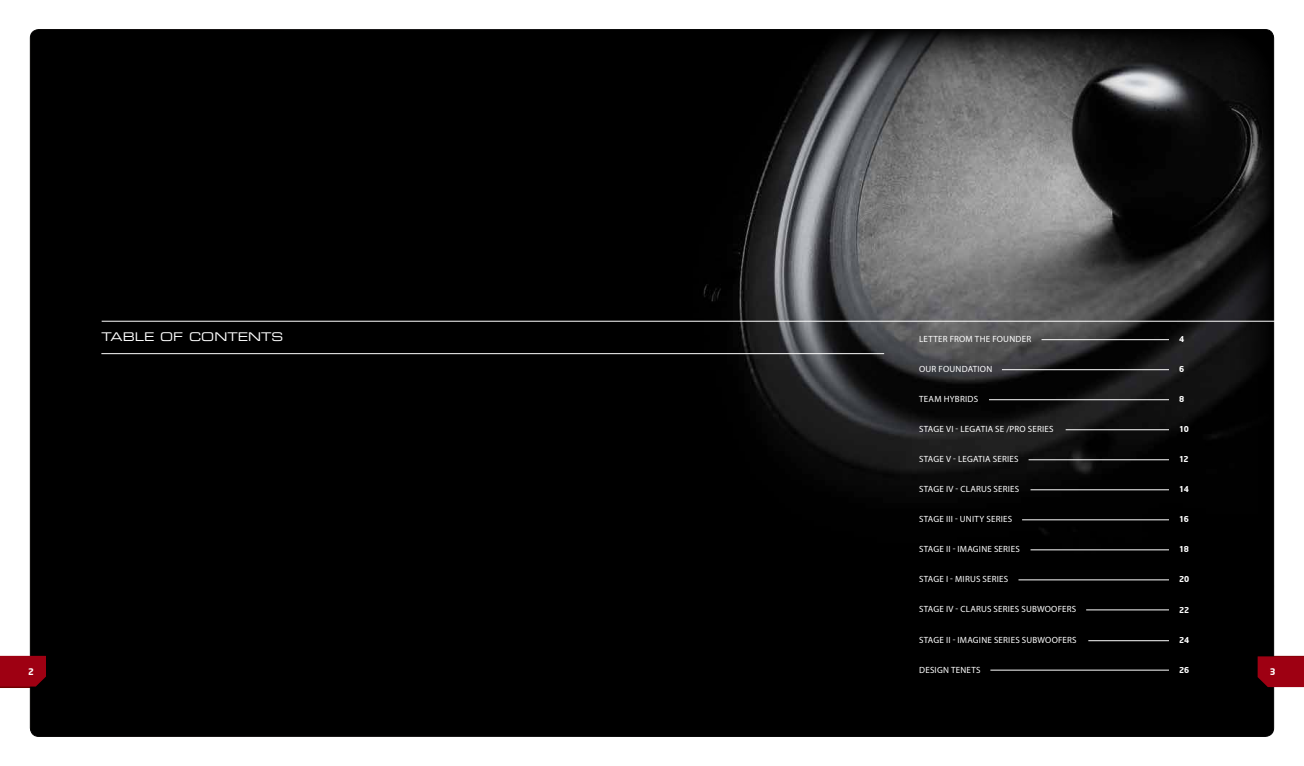
<style>
.page{position:relative;width:1304px;height:766px;background:#fff}
.page>*{position:absolute;margin:0;border:0;box-sizing:border-box;transform-origin:0 0}
.t1{font:12px "Eurostile LT Std Ex 2";color:#fff}
.t2{font:9px "Myriad Pro";letter-spacing:.025em;color:#fff}
.t3{font:700 9px "Neo Sans";color:#fff}
.t4{font:700 8px "Neo Sans";letter-spacing:-.05em;color:#fff}
</style>
<div class="page">
<div style="left:30px;top:30px;width:1244px;height:706px;background:#000;border-radius:9px"></div>
<img style="left:675px;top:29px;width:599px;height:605px">
<svg style="left:1258px;top:655px;width:46px;height:32px"></svg>
<svg style="left:0;top:655px;width:46px;height:32px"></svg>
<hr style="left:102px;top:321px;width:1202px;height:1px;background:#fff">
<hr style="left:1002px;top:369px;width:167px;height:1px;background:#fff">
<hr style="left:989px;top:399px;width:180px;height:1px;background:#fff">
<hr style="left:1066px;top:429px;width:103px;height:1px;background:#fff">
<hr style="left:1029px;top:459px;width:140px;height:1px;background:#fff">
<hr style="left:1030px;top:489px;width:139px;height:1px;background:#fff">
<hr style="left:1022px;top:519px;width:147px;height:1px;background:#fff">
<hr style="left:1030px;top:549px;width:139px;height:1px;background:#fff">
<hr style="left:1018px;top:579px;width:151px;height:1px;background:#fff">
<hr style="left:1086px;top:609px;width:83px;height:1px;background:#fff">
<hr style="left:1041px;top:339px;width:128px;height:1px;background:#fff">
<hr style="left:1088px;top:640px;width:81px;height:1px;background:#fff">
<hr style="left:101px;top:353px;width:783px;height:1px;background:#fff">
<hr style="left:990px;top:669px;width:179px;height:1px;background:#fff">
<h1 class="t1" style="left:101px;top:329px;width:184px">TABLE OF CONTENTS</h1>
<p class="t2" style="left:919px;top:333px;width:114px">LETTER FROM THE FOUNDER</p>
<p class="t2" style="left:919px;top:363px;width:75px">OUR FOUNDATION</p>
<p class="t2" style="left:919px;top:393px;width:61px">TEAM HYBRIDS</p>
<p class="t2" style="left:919px;top:423px;width:136px">STAGE VI - LEGATIA SE /PRO SERIES</p>
<p class="t2" style="left:919px;top:453px;width:101px">STAGE V - LEGATIA SERIES</p>
<p class="t2" style="left:919px;top:483px;width:102px">STAGE IV - CLARUS SERIES</p>
<p class="t2" style="left:919px;top:513px;width:95px">STAGE III - UNITY SERIES</p>
<p class="t2" style="left:919px;top:543px;width:102px">STAGE II - IMAGINE SERIES</p>
<p class="t2" style="left:919px;top:573px;width:91px">STAGE I - MIRUS SERIES</p>
<p class="t2" style="left:919px;top:603px;width:159px">STAGE IV - CLARUS SERIES SUBWOOFERS</p>
<p class="t2" style="left:919px;top:633px;width:159px">STAGE II - IMAGINE SERIES SUBWOOFERS</p>
<p class="t2" style="left:919px;top:663px;width:63px">DESIGN TENETS</p>
<p class="t4" style="left:1179px;top:334px;width:7px">4</p>
<p class="t4" style="left:1179px;top:364px;width:7px">6</p>
<p class="t4" style="left:1179px;top:394px;width:7px">8</p>
<p class="t4" style="left:1179px;top:424px;width:11px">10</p>
<p class="t4" style="left:1179px;top:454px;width:11px">12</p>
<p class="t4" style="left:1179px;top:484px;width:11px">14</p>
<p class="t4" style="left:1179px;top:514px;width:11px">16</p>
<p class="t4" style="left:1179px;top:544px;width:11px">18</p>
<p class="t4" style="left:1179px;top:574px;width:12px">20</p>
<p class="t4" style="left:1179px;top:604px;width:12px">22</p>
<p class="t4" style="left:1179px;top:634px;width:12px">24</p>
<p class="t4" style="left:1179px;top:664px;width:12px">26</p>
<p class="t3" style="left:28px;top:665px;width:7px">2</p>
<p class="t3" style="left:1270px;top:666px;width:7px">3</p>
</div>
